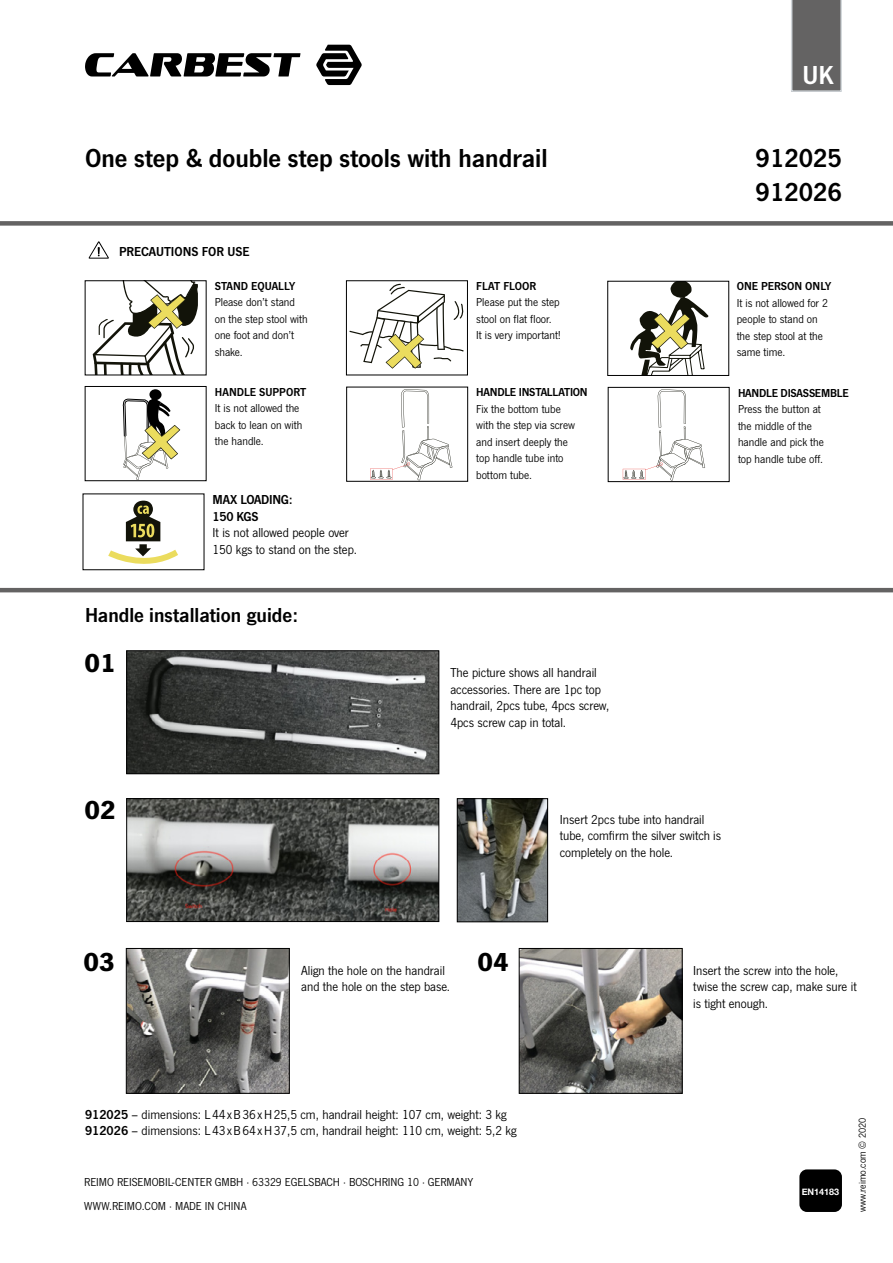
<style>
.page{position:relative;width:893px;height:1263px;background:#fff}
.page>*{position:absolute;margin:0;border:0;box-sizing:border-box;transform-origin:0 0}
.t1{font:27px/34.2px "News Got Dem";color:#000}
.t2{font:700 27px "News Got";color:#000}
.t3{font:27px "News Got Dem";color:#fff}
.t4{font:21px "News Got Dem";color:#000}
.t5{font:13.5px/16.5px "News Got";color:#000}
.t6{font:13.5px/16.5px "News Got Dem";letter-spacing:-.015em;color:#000}
.t7{font:12px/16.5px "News Got";color:#000}
.t8{font:12px "News Got Dem";letter-spacing:-.015em;color:#000}
.t9{font:10.5px "News Got";color:#000}
.t10{font:700 9px "Helvetica Neue";color:#fff}
.s1{font-family:"News Got Dem"}
</style>
<div class="page">
<hr style="left:0;top:588px;width:893px;height:4px;background:#646363">
<svg style="left:791px;top:0;width:51px;height:92px;background:#6c6b6b"></svg>
<img style="left:128px;top:653px;width:309px;height:119px">
<div style="left:126px;top:651px;width:313px;height:123px;border:1px solid #000"></div>
<svg style="left:349px;top:284px;width:115px;height:85px"></svg>
<svg style="left:100px;top:493px;width:86px;height:78px"></svg>
<svg style="left:623px;top:389px;width:82px;height:91px"></svg>
<svg style="left:93px;top:283px;width:105px;height:90px"></svg>
<div style="left:346px;top:281px;width:122px;height:94px;border:1px solid #000"></div>
<div style="left:608px;top:387px;width:121px;height:95px;border:1px solid #000"></div>
<svg style="left:89px;top:241px;width:20px;height:18px"></svg>
<svg style="left:630px;top:283px;width:79px;height:91px"></svg>
<div style="left:608px;top:281px;width:121px;height:95px;border:1px solid #000"></div>
<div style="left:149px;top:389px;width:13px;height:11px;background:#000;border-radius:50%"></div>
<svg style="left:122px;top:397px;width:58px;height:82px"></svg>
<div style="left:85px;top:386px;width:121px;height:95px;border:1px solid #000"></div>
<svg style="left:370px;top:389px;width:82px;height:90px"></svg>
<img style="left:459px;top:800px;width:87px;height:120px">
<div style="left:457px;top:798px;width:91px;height:124px;border:1px solid #000"></div>
<img style="left:128px;top:800px;width:309px;height:120px">
<div style="left:126px;top:798px;width:313px;height:124px;border:1px solid #000"></div>
<img style="left:128px;top:950px;width:159px;height:141px">
<div style="left:126px;top:948px;width:163px;height:145px;border:1px solid #000"></div>
<img style="left:521px;top:950px;width:159px;height:141px">
<div style="left:519px;top:948px;width:163px;height:145px;border:1px solid #000"></div>
<div style="left:0;top:221px;width:893px;height:5px;background:#646363"></div>
<div style="left:799px;top:1169px;width:43px;height:43px;background:#000;border-radius:8px"></div>
<svg style="left:316px;top:45px;width:46px;height:40px"></svg>
<svg style="left:85px;top:53px;width:216px;height:24px"></svg>
<h1 class="t3" style="left:802px;top:59px;width:33px">UK</h1>
<h1 class="t1" style="left:85px;top:141px;width:464px">One step &amp; double step stools with handrail</h1>
<h1 class="t1" style="left:756px;top:141px;width:88px">912025<br>912026</h1>
<p class="t6" style="left:119px;top:243px;width:132px">PRECAUTIONS FOR USE</p>
<p class="t8" style="left:215px;top:279px;width:82px">STAND EQUALLY</p>
<p class="t7" style="left:215px;top:294px;width:95px">Please don’t stand on the step stool with one foot and don’t shake.</p>
<p class="t8" style="left:215px;top:385px;width:93px">HANDLE SUPPORT</p>
<p class="t7" style="left:215px;top:400px;width:89px">It is not allowed the back to lean on with the handle.</p>
<p class="t6" style="left:213px;top:492px;width:81px">MAX LOADING:<br>150 KGS</p>
<p class="t5" style="left:213px;top:525px;width:146px">It is not allowed people over<br>150 kgs to stand on the step.</p>
<h2 class="t4" style="left:85px;top:603px;width:214px">Handle installation guide:</h2>
<h1 class="t2" style="left:85px;top:647px;width:33px">01</h1>
<h1 class="t2" style="left:85px;top:793px;width:33px">02</h1>
<p class="t8" style="left:476px;top:279px;width:61px">FLAT FLOOR</p>
<p class="t7" style="left:476px;top:294px;width:86px">Please put the step stool on flat floor.<br>It is very important!</p>
<p class="t8" style="left:476px;top:385px;width:113px">HANDLE INSTALLATION</p>
<p class="t7" style="left:476px;top:401px;width:100px">Fix the bottom tube with the step via screw and insert deeply the top handle tube into bottom tube.</p>
<p class="t8" style="left:737px;top:279px;width:96px">ONE PERSON ONLY</p>
<p class="t7" style="left:737px;top:295px;width:93px">It is not allowed for 2 people to stand on the step stool at the same time.</p>
<p class="t8" style="left:738px;top:386px;width:112px">HANDLE DISASSEMBLE</p>
<p class="t7" style="left:738px;top:401px;width:87px">Press the button at the middle of the handle and pick the top handle tube off.</p>
<p class="t5" style="left:450px;top:665px;width:160px">The picture shows all handrail accessories. There are 1pc top handrail, 2pcs tube, 4pcs screw,<br>4pcs screw cap in total.</p>
<p class="t5" style="left:560px;top:811px;width:163px">Insert 2pcs tube into handrail tube, comfirm the silver switch is completely on the hole.</p>
<h1 class="t2" style="left:83px;top:945px;width:33px">03</h1>
<p class="t5" style="left:301px;top:962px;width:150px">Align the hole on the handrail and the hole on the step base.</p>
<h1 class="t2" style="left:477px;top:945px;width:33px">04</h1>
<p class="t5" style="left:85px;top:1106px;width:433px"><span class="s1">912025</span> – dimensions: L 44 xB36 xH25,5 cm, handrail height: 107 cm, weight: 3 kg<br><span class="s1">912026</span> – dimensions: L 43 xB64 xH37,5 cm, handrail height: 110 cm, weight: 5,2 kg</p>
<p class="t7" style="left:84px;top:1170px;width:390px;line-height:24px">REIMO REISEMOBIL-CENTER GMBH · 63329 EGELSBACH · BOSCHRING 10 · GERMANY<br>WWW.REIMO.COM · MADE IN CHINA</p>
<p class="t5" style="left:693px;top:962px;width:165px">Insert the screw into the hole, twise the screw cap, make sure it is tight enough.</p>
<p class="t10" style="left:802px;top:1184px;width:39px">EN14183</p>
<p class="t9" style="left:857px;top:1212px;width:96px;rotate:-90deg">www.reimo.com © 2020</p>
</div>
